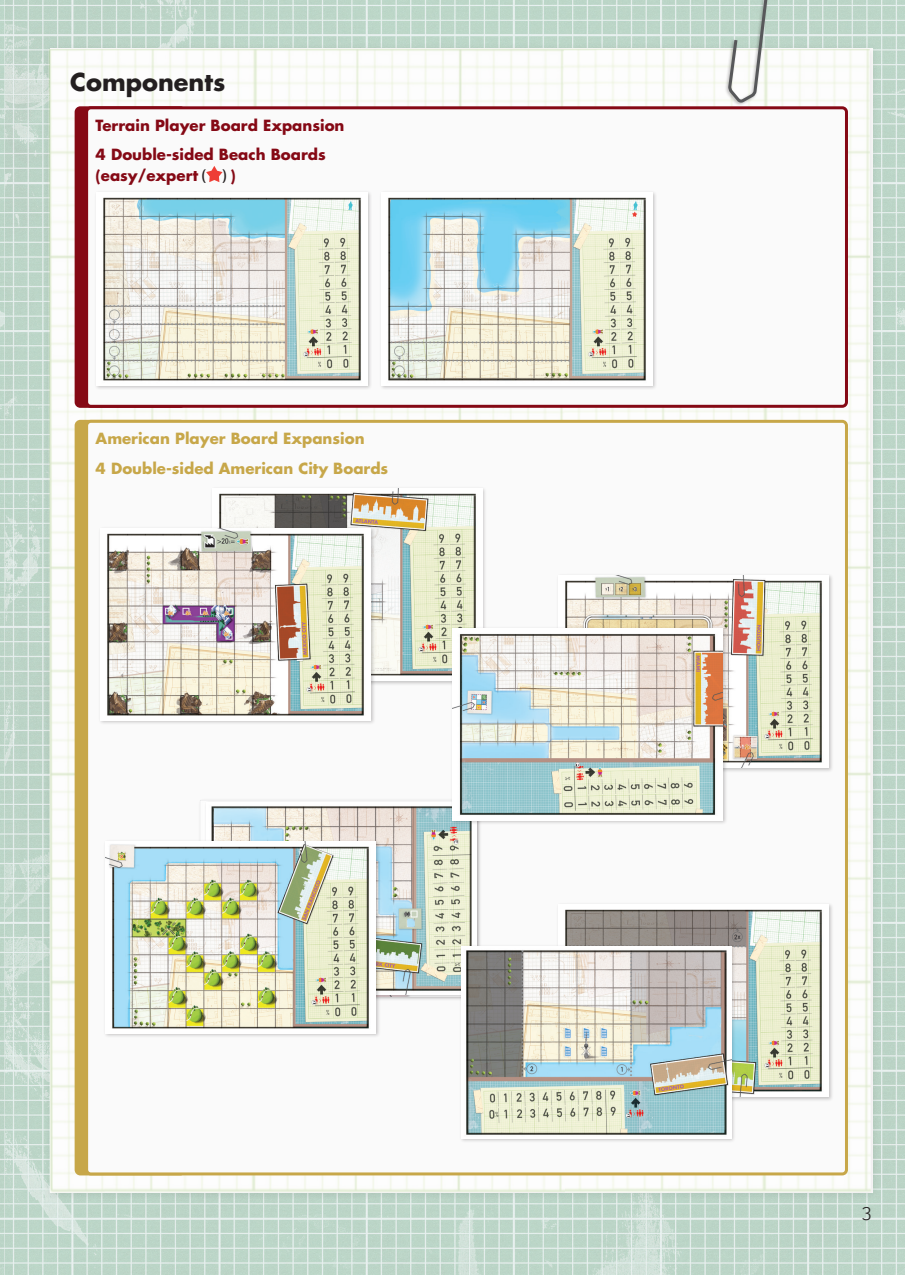
<style>
.page{position:relative;width:905px;height:1275px;background:#fff}
.page>*{position:absolute;margin:0;border:0;box-sizing:border-box;transform-origin:0 0}
.t1{font:700 24px "Futura Std";color:#231f20}
.t2{font:300 19.5px "Foco";color:#231f20}
.t3{font:700 15px/29.5px "Futura Std";color:#850915}
.t4{font:700 15px/29.5px "Futura Std";color:#c7a749}
.s1{font-family:"Foco";font-weight:400;font-size:16.5px;color:#231f20}
</style>
<div class="page">
<img style="left:0;top:0;width:905px;height:1275px">
<div style="left:41px;top:42px;width:839px;height:1160px;background:#231f20;opacity:.25"></div>
<img style="left:48px;top:49px;width:620px;height:1144px">
<img style="left:564px;top:49px;width:307px;height:1143px">
<div style="left:76px;top:108px;width:109px;height:298px;background:#850915;border-radius:4px"></div>
<div style="left:75px;top:106px;width:111px;height:302px;border:3px solid #850915;border-radius:4px"></div>
<div style="left:87px;top:108px;width:759px;height:298px;background:#fafafa;border-radius:4px"></div>
<div style="left:85px;top:106px;width:763px;height:302px;border:3px solid #850915;border-radius:4px"></div>
<svg style="left:206px;top:166px;width:16px;height:16px"></svg>
<div style="left:76px;top:421px;width:109px;height:753px;background:#c7a749;border-radius:4px"></div>
<div style="left:75px;top:420px;width:111px;height:755px;border:3px solid #c7a749;border-radius:4px"></div>
<div style="left:87px;top:421px;width:759px;height:753px;background:#fafafa;border-radius:4px"></div>
<div style="left:85px;top:420px;width:763px;height:755px;border:3px solid #c7a749;border-radius:4px"></div>
<div style="left:95px;top:190px;width:278px;height:200px;background:#231f20;opacity:.25"></div>
<img style="left:97px;top:193px;width:271px;height:192px">
<div style="left:379px;top:190px;width:278px;height:200px;background:#231f20;opacity:.25"></div>
<img style="left:381px;top:193px;width:271px;height:192px">
<div style="left:210px;top:486px;width:277px;height:200px;background:#231f20;opacity:.25"></div>
<img style="left:212px;top:489px;width:270px;height:192px">
<div style="left:556px;top:902px;width:277px;height:200px;background:#231f20;opacity:.25"></div>
<img style="left:558px;top:905px;width:270px;height:192px">
<div style="left:204px;top:800px;width:277px;height:199px;background:#231f20;opacity:.25"></div>
<img style="left:207px;top:802px;width:270px;height:192px">
<div style="left:104px;top:839px;width:277px;height:199px;background:#231f20;opacity:.25"></div>
<img style="left:106px;top:841px;width:270px;height:193px">
<div style="left:98px;top:526px;width:277px;height:199px;background:#231f20;opacity:.25"></div>
<img style="left:101px;top:528px;width:270px;height:192px">
<div style="left:556px;top:573px;width:277px;height:200px;background:#231f20;opacity:.25"></div>
<img style="left:558px;top:576px;width:270px;height:192px">
<div style="left:459px;top:944px;width:277px;height:199px;background:#231f20;opacity:.25"></div>
<img style="left:461px;top:946px;width:270px;height:192px">
<div style="left:450px;top:626px;width:277px;height:199px;background:#231f20;opacity:.25"></div>
<img style="left:452px;top:628px;width:271px;height:192px">
<div style="left:724px;top:0;width:47px;height:106px;background:#231f20;opacity:.3"></div>
<svg style="left:726px;top:0;width:46px;height:105px"></svg>
<svg style="left:0;top:0;width:7px;height:7px"></svg>
<svg style="left:0;top:1268px;width:7px;height:7px"></svg>
<svg style="left:898px;top:0;width:7px;height:7px"></svg>
<svg style="left:898px;top:1268px;width:7px;height:7px"></svg>
<h1 class="t1" style="left:70px;top:66px;width:157px">Components</h1>
<p class="t3" style="left:96px;top:110px;width:250px">Terrain Player Board Expansion<br>4 Double-sided Beach Boards</p>
<p class="t3" style="left:96px;top:160px;width:142px">(easy/expert <span class="s1">( )</span> )</p>
<p class="t4" style="left:96px;top:424px;width:294px">American Player Board Expansion<br>4 Double-sided American City Boards</p>
<h2 class="t2" style="left:862px;top:1202px;width:12px">3</h2>
</div>
